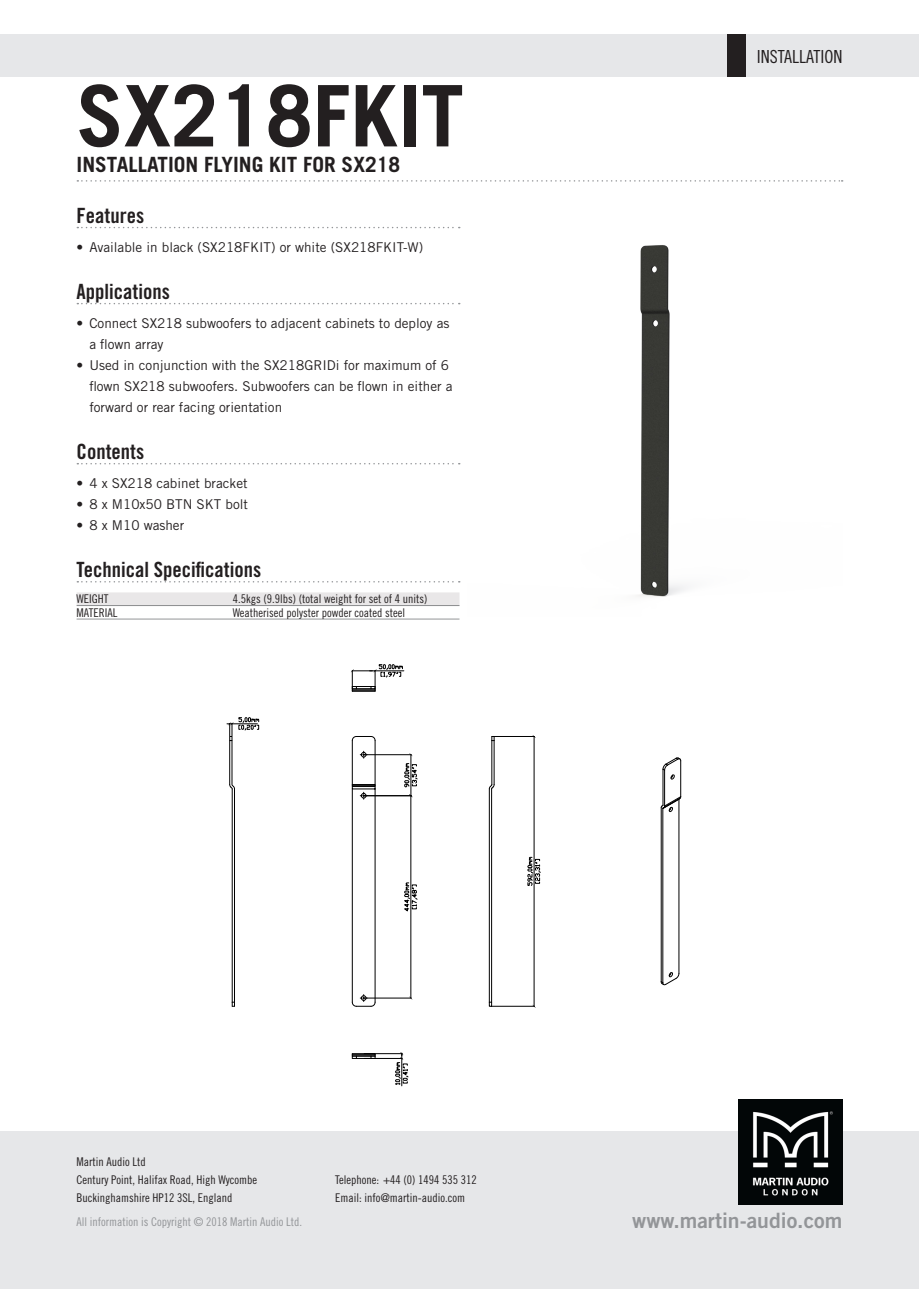
<style>
.page{position:relative;width:919px;height:1289px;background:#fff}
.page>*{position:absolute;margin:0;border:0;box-sizing:border-box;transform-origin:0 0}
.t1{font:700 84.9px "Trade Gothic LT Std";color:#231f20}
.t2{font:21.15px "Trade Gothic LT Std Bd 2";color:#939598}
.Content_header{font:21px "Trade Gothic LT Std Bd Cn 20";color:#231f20}
.t3{font:700 21px "Trade Gothic LT Std";color:#231f20}
.t4{font:18px "Trade Gothic LT Std Cn 18";color:#231f20}
.t5{font:13.5px/21px "Trade Gothic LT Std";color:#231f20}
.white_line__use{font:12px/18px "Trade Gothic LT Std Cn 18";color:#231f20}
.t6{font:12px "Trade Gothic LT Std Cn 18";color:#939598}
.noline{font:12px "Trade Gothic LT Std Cn 18";color:#231f20}
</style>
<div class="page">
<div style="left:0;top:34px;width:918px;height:43px;background:#e6e7e9"></div>
<div style="left:0;top:1131px;width:918px;height:157px;background:#e6e7e9"></div>
<img style="left:738px;top:1099px;width:104px;height:105px">
<div style="left:727px;top:34px;width:18px;height:43px;background:#231f20"></div>
<svg style="left:77px;top:180px;width:765px;height:2px"></svg>
<svg style="left:77px;top:227px;width:382px;height:1px"></svg>
<svg style="left:77px;top:303px;width:382px;height:1px"></svg>
<svg style="left:77px;top:463px;width:382px;height:1px"></svg>
<svg style="left:77px;top:581px;width:382px;height:1px"></svg>
<div style="left:77px;top:592px;width:382px;height:13px;background:#e9e7e8"></div>
<hr style="left:77px;top:605px;width:382px;height:1px;background:#8b8c8e">
<hr style="left:77px;top:618px;width:382px;height:1px;background:#939598">
<img style="left:637px;top:245px;width:49px;height:352px">
<hr style="left:491px;top:740px;width:1px;height:44px;background:#000">
<hr style="left:489px;top:789px;width:1px;height:213px;background:#000">
<hr style="left:491px;top:789px;width:1px;height:213px;background:#000">
<svg style="left:488px;top:784px;width:6px;height:5px"></svg>
<hr style="left:494px;top:740px;width:1px;height:44px;background:#000">
<svg style="left:491px;top:736px;width:4px;height:5px"></svg>
<svg style="left:488px;top:1001px;width:4px;height:5px"></svg>
<svg style="left:352px;top:736px;width:23px;height:5px"></svg>
<hr style="left:375px;top:740px;width:1px;height:44px;background:#000">
<hr style="left:352px;top:740px;width:1px;height:44px;background:#000">
<svg style="left:352px;top:784px;width:24px;height:222px"></svg>
<svg style="left:360px;top:751px;width:7px;height:7px"></svg>
<hr style="left:234px;top:789px;width:1px;height:213px;background:#000">
<hr style="left:232px;top:789px;width:1px;height:213px;background:#000">
<svg style="left:232px;top:1001px;width:3px;height:5px"></svg>
<svg style="left:352px;top:1053px;width:24px;height:6px"></svg>
<hr style="left:493px;top:736px;width:41px;height:1px;background:#000">
<hr style="left:491px;top:1005px;width:43px;height:1px;background:#000">
<hr style="left:533px;top:736px;width:1px;height:270px;background:#000">
<svg style="left:527px;top:856px;width:14px;height:30px"></svg>
<svg style="left:351px;top:664px;width:53px;height:28px"></svg>
<hr style="left:364px;top:1053px;width:38px;height:1px;background:#000">
<hr style="left:364px;top:1057px;width:38px;height:1px;background:#000">
<svg style="left:393px;top:1052px;width:16px;height:33px"></svg>
<svg style="left:227px;top:717px;width:32px;height:72px"></svg>
<hr style="left:364px;top:997px;width:47px;height:1px;background:#000">
<hr style="left:410px;top:795px;width:1px;height:203px;background:#000">
<svg style="left:404px;top:882px;width:14px;height:30px"></svg>
<hr style="left:364px;top:795px;width:47px;height:1px;background:#000">
<hr style="left:364px;top:754px;width:47px;height:1px;background:#000">
<hr style="left:410px;top:754px;width:1px;height:41px;background:#000">
<svg style="left:404px;top:762px;width:14px;height:25px"></svg>
<hr style="left:680px;top:760px;width:1px;height:36px;background:#000">
<hr style="left:664px;top:770px;width:1px;height:36px;background:#000">
<hr style="left:662px;top:808px;width:1px;height:174px;background:#000">
<hr style="left:661px;top:807px;width:1px;height:174px;background:#000">
<hr style="left:662px;top:769px;width:1px;height:36px;background:#000">
<svg style="left:662px;top:757px;width:19px;height:22px"></svg>
<hr style="left:678px;top:799px;width:1px;height:174px;background:#000">
<svg style="left:660px;top:796px;width:21px;height:16px"></svg>
<svg style="left:660px;top:972px;width:19px;height:13px"></svg>
<h1 class="t1" style="left:77px;top:64px;width:388px">SX218FKIT</h1>
<h3 class="t3" style="left:77px;top:151px;width:325px">INSTALLATION FLYING KIT FOR SX218</h3>
<p class="Content_header" style="left:77px;top:202px;width:69px">Features</p>
<p class="t5" style="left:77px;top:236px;width:348px">• Available in black (SX218FKIT) or white (SX218FKIT-W)</p>
<p class="Content_header" style="left:77px;top:278px;width:95px">Applications</p>
<p class="t5" style="left:89px;top:312px;width:361px;text-indent:-13px">• Connect SX218 subwoofers to adjacent cabinets to deploy as a flown array</p>
<p class="t5" style="left:89px;top:354px;width:364px;text-indent:-13px">• Used in conjunction with the SX218GRIDi for maximum of 6 flown SX218 subwoofers. Subwoofers can be flown in either a forward or rear facing orientation</p>
<p class="Content_header" style="left:77px;top:438px;width:69px">Contents</p>
<p class="t5" style="left:77px;top:473px;width:172px">• 4 x SX218 cabinet bracket</p>
<p class="t5" style="left:77px;top:494px;width:173px">• 8 x M10x50 BTN SKT bolt</p>
<p class="t5" style="left:77px;top:515px;width:109px">• 8 x M10 washer</p>
<p class="Content_header" style="left:77px;top:556px;width:186px">Technical Specifications</p>
<p class="white_line__use" style="left:77px;top:589px;width:33px">WEIGHT</p>
<p class="white_line__use" style="left:233px;top:589px;width:196px">4.5kgs (9.9lbs) (total weight for set of 4 units)</p>
<p class="noline" style="left:77px;top:605px;width:42px">MATERIAL</p>
<p class="noline" style="left:233px;top:605px;width:174px">Weatherised polyster powder coated steel</p>
<h3 class="t4" style="left:756px;top:46px;width:87px">INSTALLATION</h3>
<p class="white_line__use" style="left:77px;top:1152px;width:182px">Martin Audio Ltd<br>Century Point, Halifax Road, High Wycombe<br>Buckinghamshire HP12 3SL, England</p>
<p class="t6" style="left:77px;top:1214px;width:227px">All information is Copyright © 2018 Martin Audio Ltd.</p>
<p class="white_line__use" style="left:335px;top:1170px;width:143px">Telephone: +44 (0) 1494 535 312<br>Email: info@martin-audio.com</p>
<h2 class="t2" style="left:632px;top:1206px;width:212px">www.martin-audio.com</h2>
</div>
